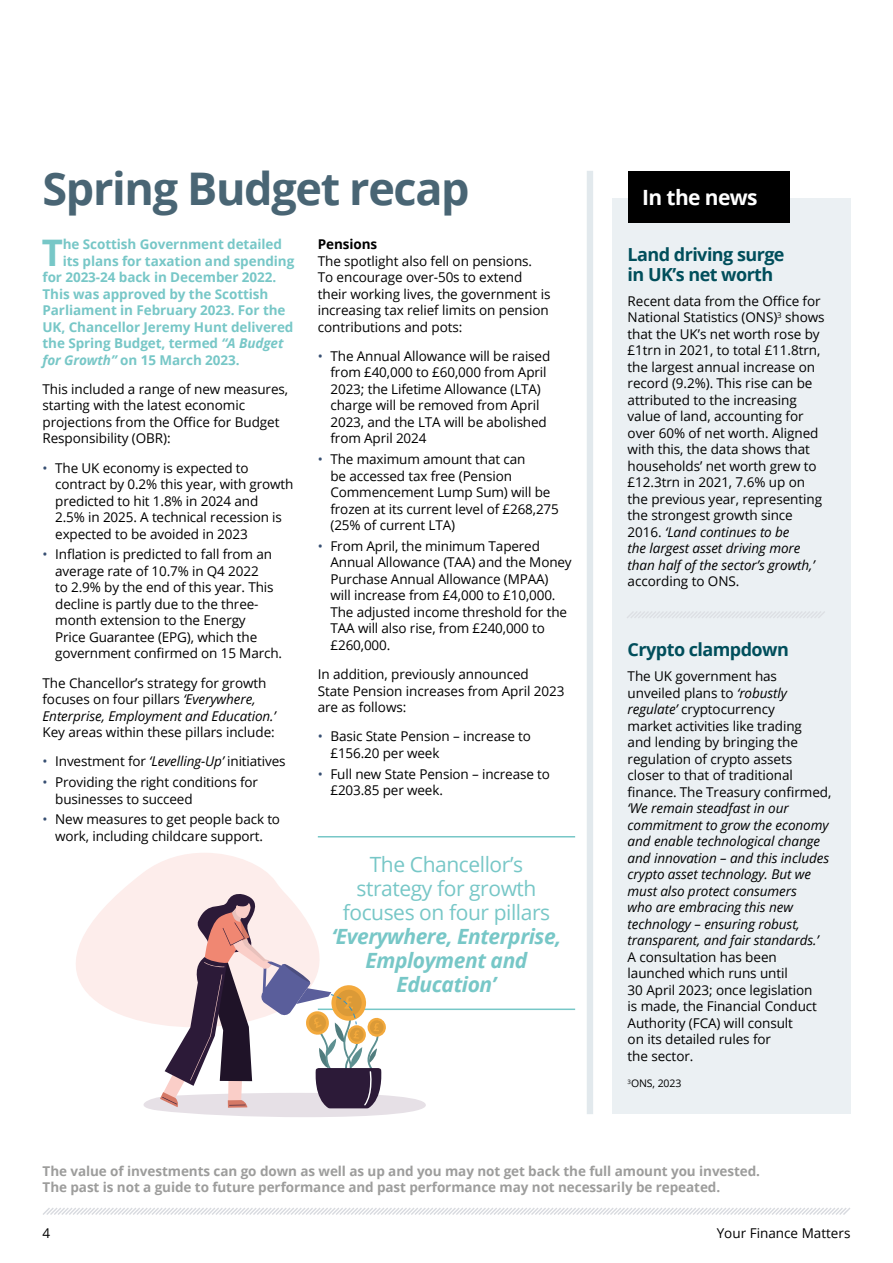
<style>
.page{position:relative;width:893px;height:1263px;background:#fff}
.page>*{position:absolute;margin:0;border:0;box-sizing:border-box;transform-origin:0 0}
.t1{font:700 45px "Open Sans";letter-spacing:-.03em;color:#496574}
.t2{font:700 36.6px "Open Sans";color:#77c7c7}
.t3{font:21px/24px "Open Sans";letter-spacing:-.02em;color:#77c7c7;text-align:center}
.t4{font:italic 700 21px/24px "Open Sans";letter-spacing:-.02em;color:#77c7c7;text-align:center}
.t5{font:700 21px "Open Sans";letter-spacing:-.03em;color:#fff}
.t6{font:700 18px/19.5px "Open Sans";letter-spacing:-.03em;color:#004e5b}
.t7{font:13.5px/16.5px "Open Sans";letter-spacing:-.005em;color:#000}
.t8{font:italic 13.5px/16.5px "Open Sans";letter-spacing:-.005em;color:#000}
.t9{font:700 13.5px "Open Sans";letter-spacing:-.005em;color:#77c7c7}
.t10{font:700 13.5px/16.5px "Open Sans";letter-spacing:-.005em;color:#9d9d9c}
.t11{font:700 13.5px "Open Sans";letter-spacing:-.005em;color:#000}
.t12{font:10.5px "Open Sans";letter-spacing:-.01em;color:#000}
.s1{font-style:italic}
.s2{color:#374f72}
</style>
<div class="page">
<svg style="left:43px;top:1208px;width:807px;height:7px"></svg>
<div style="left:587px;top:171px;width:6px;height:943px;background:#e2e9ed"></div>
<div style="left:612px;top:199px;width:238px;height:915px;background:#ebf0f3"></div>
<div style="left:628px;top:171px;width:162px;height:52px;background:#000"></div>
<svg style="left:627px;top:611px;width:198px;height:7px"></svg>
<hr style="left:318px;top:836px;width:257px;height:1px;background:#77c7c7">
<hr style="left:318px;top:1008px;width:257px;height:2px;background:#77c7c7">
<svg style="left:76px;top:853px;width:206px;height:165px;fill:#fdedeb"></svg>
<svg style="left:131px;top:890px;width:295px;height:227px"></svg>
<h1 class="t1" style="left:43px;top:157px;width:429px">Spring Budget recap</h1>
<h2 class="t2" style="left:42px;top:227px;width:23px">T</h2>
<p class="t9" style="left:63px;top:235px;width:221px">he Scottish Government detailed</p>
<p class="t9" style="left:63px;top:251px;width:233px">its plans for taxation and spending</p>
<p class="t9" style="left:43px;top:268px;width:235px">for 2023-24 back in December 2022.</p>
<p class="t9" style="left:43px;top:284px;width:227px">This was approved by the Scottish</p>
<p class="t9" style="left:43px;top:301px;width:245px">Parliament in February 2023. For the</p>
<p class="t9" style="left:43px;top:317px;width:252px">UK, Chancellor Jeremy Hunt delivered</p>
<p class="t9" style="left:43px;top:334px;width:243px">the Spring Budget, termed <span class="s1">“A Budget</span></p>
<p class="t9" style="left:43px;top:350px;width:199px"><span class="s1">for Growth”</span> on 15 March 2023.</p>
<p class="t7" style="left:43px;top:380px;width:247px">This included a range of new measures, starting with the latest economic projections from the Office for Budget Responsibility (OBR):</p>
<p class="t7" style="left:55px;top:459px;width:240px;text-indent:-13px"><span class="s2">•</span> The UK economy is expected to contract by 0.2% this year, with growth predicted to hit 1.8% in 2024 and<br>2.5% in 2025. A technical recession is expected to be avoided in 2023</p>
<p class="t7" style="left:55px;top:546px;width:228px;text-indent:-13px"><span class="s2">•</span> Inflation is predicted to fall from an average rate of 10.7% in Q4 2022<br>to 2.9% by the end of this year. This decline is partly due to the three&shy;month extension to the Energy<br>Price Guarantee (EPG), which the government confirmed on 15 March.</p>
<p class="t7" style="left:42px;top:674px;width:235px">The Chancellor’s strategy for growth focuses on four pillars <span class="s1">‘Everywhere,<br>Enterprise, Employment and Education.’</span></p>
<p class="t7" style="left:42px;top:724px;width:234px">Key areas within these pillars include:</p>
<p class="t7" style="left:42px;top:753px;width:245px"><span class="s2">•</span> Investment for <span class="s1">‘Levelling-Up’</span> initiatives</p>
<p class="t7" style="left:55px;top:774px;width:204px;text-indent:-13px"><span class="s2">•</span> Providing the right conditions for businesses to succeed</p>
<p class="t7" style="left:42px;top:811px;width:239px;text-align:center"><span class="s2">•</span> New measures to get people back to work, including childcare support.</p>
<p class="t11" style="left:318px;top:235px;width:61px">Pensions</p>
<p class="t7" style="left:318px;top:252px;width:234px">The spotlight also fell on pensions.<br>To encourage over-50s to extend their working lives, the government is increasing tax relief limits on pension contributions and pots:</p>
<p class="t7" style="left:330px;top:347px;width:221px;text-indent:-13px"><span class="s2">•</span> The Annual Allowance will be raised from £40,000 to £60,000 from April<br>2023; the Lifetime Allowance (LTA) charge will be removed from April<br>2023, and the LTA will be abolished from April 2024</p>
<p class="t7" style="left:330px;top:451px;width:230px;text-indent:-13px"><span class="s2">•</span> The maximum amount that can<br>be accessed tax free (Pension<br>Commencement Lump Sum) will be frozen at its current level of £268,275 (25% of current LTA)</p>
<p class="t7" style="left:330px;top:537px;width:243px;text-indent:-13px"><span class="s2">•</span> From April, the minimum Tapered<br>Annual Allowance (TAA) and the Money<br>Purchase Annual Allowance (MPAA) will increase from £4,000 to £10,000.<br>The adjusted income threshold for the<br>TAA will also rise, from £240,000 to £260,000.</p>
<p class="t7" style="left:318px;top:666px;width:248px">In addition, previously announced<br>State Pension increases from April 2023 are as follows:</p>
<p class="t7" style="left:330px;top:728px;width:202px;text-indent:-13px"><span class="s2">•</span> Basic State Pension – increase to £156.20 per week</p>
<p class="t7" style="left:330px;top:765px;width:221px;text-indent:-13px"><span class="s2">•</span> Full new State Pension – increase to £203.85 per week.</p>
<h3 class="t3" style="left:343px;top:851px;width:209px">The Chancellor’s strategy for growth focuses on four pillars</h3>
<h3 class="t4" style="left:332px;top:923px;width:231px">‘Everywhere, Enterprise,<br>Employment and<br>Education’</h3>
<h3 class="t5" style="left:642px;top:182px;width:117px">In the news</h3>
<h3 class="t6" style="left:628px;top:244px;width:158px">Land driving surge in UK’s net worth</h3>
<p class="t7" style="left:628px;top:292px;width:199px">Recent data from the Office for<br>National Statistics (ONS)<sup>3</sup> shows that the UK’s net worth rose by £1trn in 2021, to total £11.8trn, the largest annual increase on record (9.2%). This rise can be attributed to the increasing value of land, accounting for over 60% of net worth. Aligned with this, the data shows that households’ net worth grew to £12.3trn in 2021, 7.6% up on the previous year, representing the strongest growth since<br>2016. <span class="s1">‘Land continues to be<br>the largest asset driving more than half of the sector’s growth,’</span></p>
<p class="t7" style="left:628px;top:573px;width:113px">according to ONS.</p>
<h3 class="t6" style="left:628px;top:639px;width:163px">Crypto clampdown</h3>
<p class="t7" style="left:628px;top:668px;width:205px">The UK government has unveiled plans to <span class="s1">‘robustly regulate’</span> cryptocurrency<br>market activities like trading<br>and lending by bringing the regulation of crypto assets closer to that of traditional finance. The Treasury confirmed,</p>
<p class="t8" style="left:628px;top:800px;width:203px">‘We remain steadfast in our commitment to grow the economy and enable technological change and innovation – and this includes crypto asset technology. But we must also protect consumers<br>who are embracing this new technology – ensuring robust, transparent, and fair standards.’</p>
<p class="t7" style="left:628px;top:948px;width:191px">A consultation has been launched which runs until<br>30 April 2023; once legislation is made, the Financial Conduct<br>Authority (FCA) will consult<br>on its detailed rules for<br>the sector.</p>
<p class="t12" style="left:628px;top:1076px;width:55px"><sup>3</sup>ONS, 2023</p>
<p class="t10" style="left:43px;top:1162px;width:719px">The value of investments can go down as well as up and you may not get back the full amount you invested.<br>The past is not a guide to future performance and past performance may not necessarily be repeated.</p>
<p class="t7" style="left:43px;top:1224px;width:9px">4</p>
<p class="t7" style="left:717px;top:1224px;width:135px">Your Finance Matters</p>
</div>
